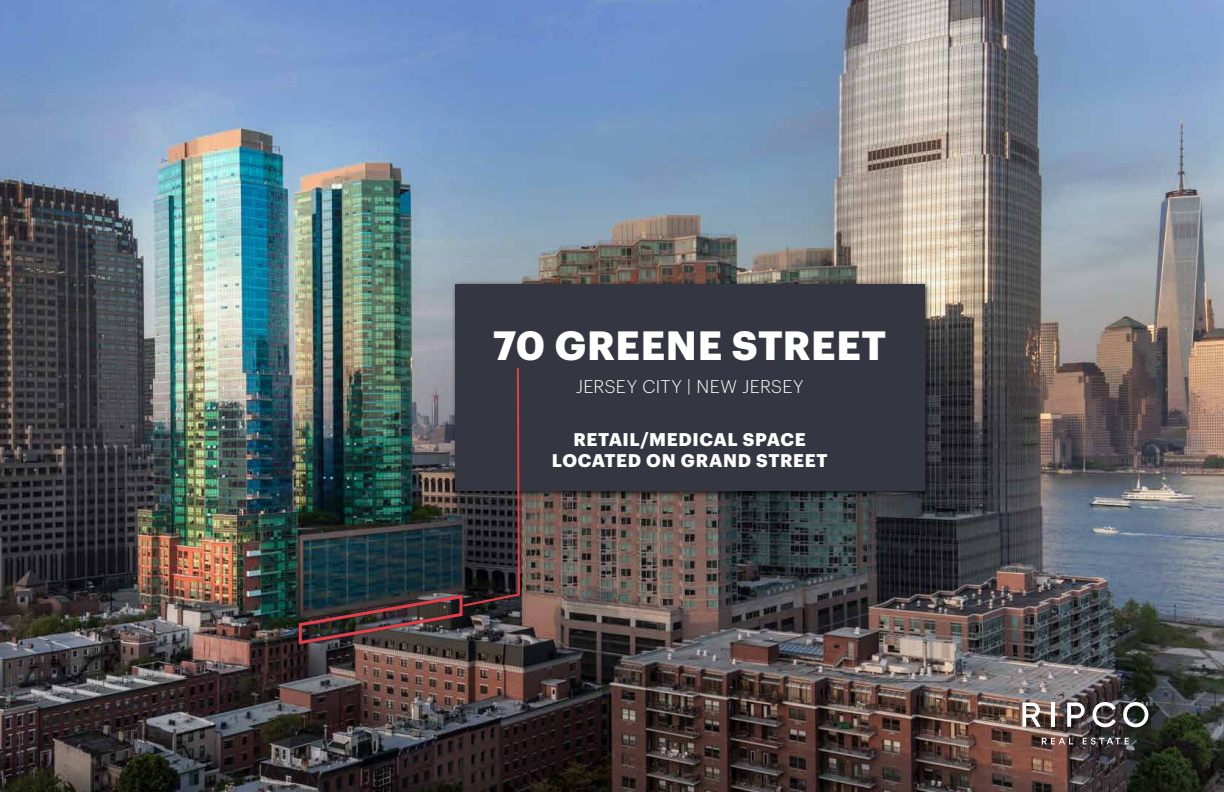
<style>
.page{position:relative;width:1224px;height:792px;background:#fff}
.page>*{position:absolute;margin:0;border:0;box-sizing:border-box;transform-origin:0 0}
.t1{font:700 40px "Graphik";letter-spacing:.01em;color:#fff}
.t2{font:700 18px/21px "Graphik";letter-spacing:.035em;color:#fff;text-align:center}
.t3{font:300 18px "Graphik";letter-spacing:.02em;color:#fff}
</style>
<div class="page">
<img style="left:0;top:0;width:1224px;height:792px">
<svg style="left:1042px;top:738px;width:31px;height:6px"></svg>
<svg style="left:1083px;top:738px;width:46px;height:7px"></svg>
<svg style="left:1022px;top:702px;width:19px;height:25px"></svg>
<hr style="left:1051px;top:702px;width:4px;height:25px;background:#fff">
<svg style="left:1093px;top:702px;width:23px;height:25px"></svg>
<svg style="left:1123px;top:702px;width:25px;height:25px"></svg>
<svg style="left:1067px;top:702px;width:18px;height:25px"></svg>
<div style="left:451px;top:280px;width:480px;height:218px;background:#000;opacity:.75"></div>
<div style="left:455px;top:284px;width:469px;height:207px;background:#343741"></div>
<img style="left:297px;top:366px;width:224px;height:280px">
<h1 class="t1" style="left:493px;top:315px;width:394px">70 GREENE STREET</h1>
<p class="t3" style="left:576px;top:373px;width:229px">JERSEY CITY | NEW JERSEY</p>
<p class="t2" style="left:552px;top:427px;width:277px">RETAIL/MEDICAL SPACE<br>LOCATED ON GRAND STREET</p>
</div>
